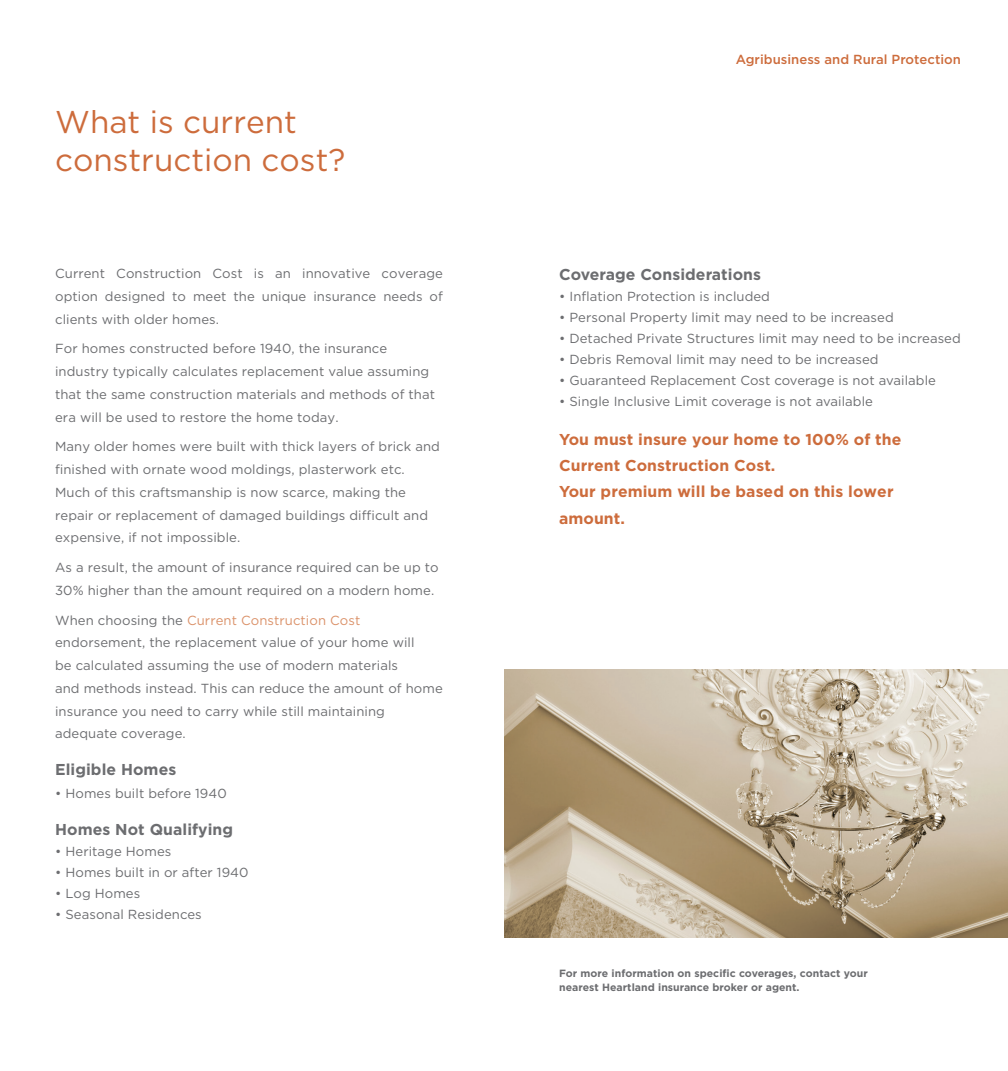
<style>
.page{position:relative;width:1008px;height:1071px;background:#fff}
.page>*{position:absolute;margin:0;border:0;box-sizing:border-box;transform-origin:0 0}
.t1{font:31.5px/38.5px "Gotham";color:#cd6c3c}
.t2{font:700 15.75px/26.2px "Gotham";letter-spacing:.005em;color:#cd6c3c}
.t3{font:700 15.75px "Gotham";letter-spacing:.005em;color:#6c6d70}
.t4{font:13.12px/22.8px "Gotham";letter-spacing:.005em;color:#6c6d70}
.t5{font:500 13.12px "Gotham";letter-spacing:.005em;color:#cd6c3c}
.t6{font:700 10.5px/14px "Gotham";letter-spacing:.005em;color:#6c6d70}
.s1{color:#db926a}
</style>
<div class="page">
<img style="left:504px;top:669px;width:504px;height:268px">
<h2 class="t1" style="left:55px;top:102px;width:292px">What is current construction cost?</h2>
<h5 class="t4" style="left:55px;top:262px;width:389px;text-align:justify">Current Construction Cost is an innovative coverage option designed to meet the unique insurance needs of clients with older homes.</h5>
<h5 class="t4" style="left:55px;top:337px;width:381px">For homes constructed before 1940, the insurance industry typically calculates replacement value assuming that the same construction materials and methods of that era will be used to restore the home today.</h5>
<h5 class="t4" style="left:55px;top:435px;width:386px">Many older homes were built with thick layers of brick and fnished with ornate wood moldings, plasterwork etc.<br>Much of this craftsmanship is now scarce, making the repair or replacement of damaged buildings difficult and expensive, if not impossible.</h5>
<h5 class="t4" style="left:55px;top:556px;width:385px">As a result, the amount of insurance required can be up to<br>30% higher than the amount required on a modern home.</h5>
<h5 class="t4" style="left:55px;top:608px;width:389px">When choosing the <span class="s1">Current Construction Cost </span>endorsement, the replacement value of your home will<br>be calculated assuming the use of modern materials<br>and methods instead. This can reduce the amount of home insurance you need to carry while still maintaining adequate coverage.</h5>
<h5 class="t3" style="left:55px;top:759px;width:123px">Eligible Homes</h5>
<p class="t4" style="left:55px;top:782px;width:173px">• Homes built before 1940</p>
<h5 class="t3" style="left:55px;top:819px;width:180px">Homes Not Qualifying</h5>
<p class="t4" style="left:55px;top:839px;width:118px">• Heritage Homes</p>
<p class="t4" style="left:55px;top:860px;width:195px">• Homes built in or after 1940</p>
<p class="t4" style="left:55px;top:881px;width:87px">• Log Homes</p>
<p class="t4" style="left:55px;top:902px;width:148px">• Seasonal Residences</p>
<p class="t5" style="left:736px;top:51px;width:227px">Agribusiness and Rural Protection</p>
<h5 class="t3" style="left:559px;top:264px;width:203px">Coverage Considerations</h5>
<p class="t4" style="left:559px;top:285px;width:212px">• Infation Protection is included</p>
<p class="t4" style="left:559px;top:306px;width:336px">• Personal Property limit may need to be increased</p>
<p class="t4" style="left:559px;top:327px;width:403px">• Detached Private Structures limit may need to be increased</p>
<p class="t4" style="left:559px;top:348px;width:321px">• Debris Removal limit may need to be increased</p>
<p class="t4" style="left:559px;top:369px;width:378px">• Guaranteed Replacement Cost coverage is not available</p>
<p class="t4" style="left:559px;top:390px;width:315px">• Single Inclusive Limit coverage is not available</p>
<h5 class="t2" style="left:559px;top:426px;width:344px">You must insure your home to 100% of the<br>Current Construction Cost.<br>Your premium will be based on this lower amount.</h5>
<p class="t6" style="left:559px;top:966px;width:310px">For more information on specifc coverages, contact your nearest Heartland insurance broker or agent.</p>
</div>
